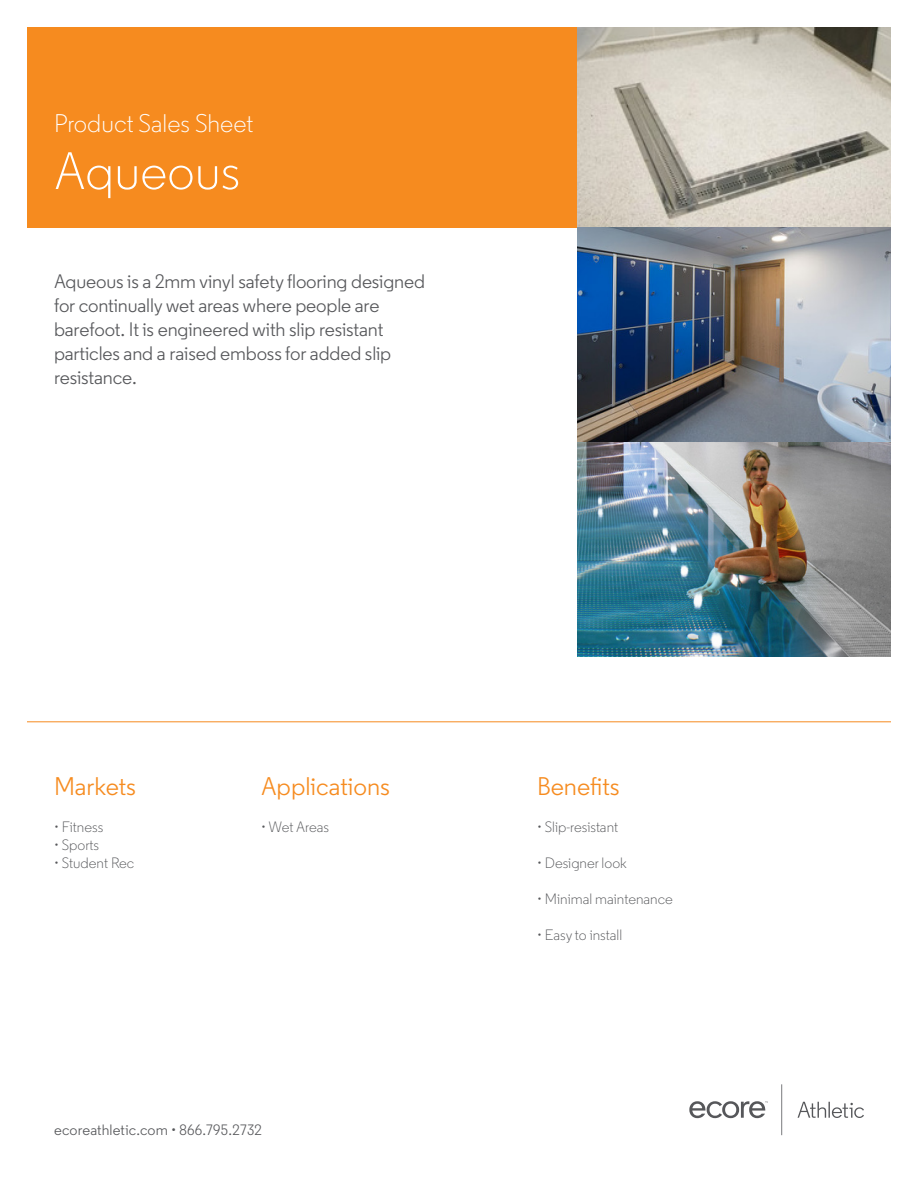
<style>
.page{position:relative;width:918px;height:1188px;background:#fff}
.page>*{position:absolute;margin:0;border:0;box-sizing:border-box;transform-origin:0 0}
.t1{font:300 52.5px "Regular";color:#fff}
.t2{font:25.5px "Regular";color:#f68b1f}
.t3{font:300 25.5px "Regular";color:#fff}
.Intro_Copy{font:19.5px/24px "Regular";letter-spacing:-.01em;color:#56575a}
.t4{font:300 15px "Regular";color:#56575a}
.t5{font:15px "Regular";letter-spacing:.01em;color:#56575a}
</style>
<div class="page">
<div style="left:27px;top:27px;width:579px;height:200px;background:#f68b1f"></div>
<img style="left:577px;top:442px;width:314px;height:214px">
<svg style="left:577px;top:27px;width:314px;height:200px;background:#c5c0b4"></svg>
<img style="left:577px;top:227px;width:314px;height:215px">
<hr style="left:27px;top:721px;width:864px;height:1px;background:#f68b1f">
<svg style="left:798px;top:1102px;width:66px;height:16px"></svg>
<svg style="left:689px;top:1101px;width:79px;height:17px"></svg>
<svg style="left:781px;top:1084px;width:1px;height:51px"></svg>
<p class="t3" style="left:54px;top:108px;width:201px">Product Sales Sheet</p>
<p class="t1" style="left:54px;top:139px;width:188px">Aqueous</p>
<p class="Intro_Copy" style="left:54px;top:269px;width:373px">Aqueous is a 2mm vinyl safety flooring designed for continually wet areas where people are barefoot. It is engineered with slip resistant particles and a raised emboss for added slip resistance.</p>
<p class="t2" style="left:54px;top:770px;width:84px">Markets</p>
<p class="t2" style="left:261px;top:770px;width:131px">Applications</p>
<p class="t2" style="left:537px;top:770px;width:84px">Benefits</p>
<p class="t4" style="left:54px;top:818px;width:51px">• Fitness</p>
<p class="t4" style="left:54px;top:836px;width:46px">• Sports</p>
<p class="t4" style="left:54px;top:854px;width:82px">• Student Rec</p>
<p class="t4" style="left:537px;top:818px;width:83px">• Slip-resistant</p>
<p class="t4" style="left:537px;top:854px;width:91px">• Designer look</p>
<p class="t4" style="left:537px;top:890px;width:137px">• Minimal maintenance</p>
<p class="t4" style="left:537px;top:926px;width:87px">• Easy to install</p>
<p class="t4" style="left:261px;top:818px;width:70px">• Wet Areas</p>
<p class="t5" style="left:54px;top:1121px;width:209px">ecoreathletic.com • 866.795.2732</p>
</div>
